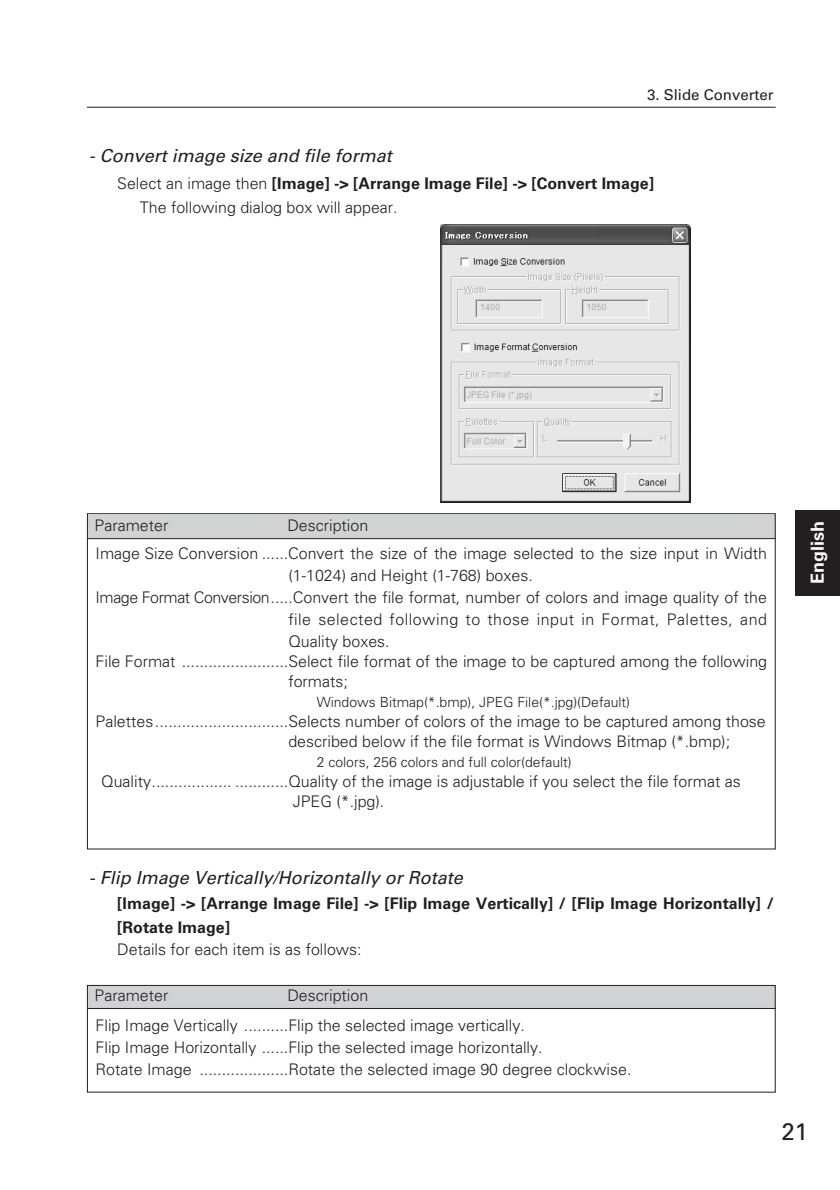
<style>
.page{position:relative;width:840px;height:1190px;background:#fff}
.page>*{position:absolute;margin:0;border:0;box-sizing:border-box;transform-origin:0 0}
.t1{font:24px "Univers";color:#231f20}
.t2{font:italic 18px "Univers";color:#231f20}
.t3{font:700 18px "Univers";color:#fff}
.t4{font:300 16px/20px "Univers";color:#231f20}
.t5{font:700 16px/24px "Univers";color:#231f20}
.t6{font:300 16px "Univers";letter-spacing:.03em;color:#231f20}
.t7{font:15px "Univers";color:#231f20}
.t8{font:300 14px "Univers";color:#231f20}
.s1{font-weight:700}
</style>
<div class="page">
<div style="left:796px;top:510px;width:44px;height:85px;background:#231f20"></div>
<img style="left:441px;top:225px;width:249px;height:277px">
<div style="left:87px;top:515px;width:689px;height:23px;background:#d1d2d4"></div>
<hr style="left:87px;top:538px;width:689px;height:1px;background:#231f20">
<div style="left:87px;top:985px;width:689px;height:23px;background:#d1d2d4"></div>
<hr style="left:87px;top:1008px;width:689px;height:1px;background:#231f20">
<div style="left:87px;top:985px;width:689px;height:108px;border:1px solid #231f20"></div>
<hr style="left:87px;top:107px;width:689px;height:1px;background:#231f20">
<p class="t7" style="left:647px;top:89px;width:128px">3. Slide Converter</p>
<p class="t2" style="left:89px;top:149px;width:304px">- Convert image size and file format</p>
<p class="t4" style="left:140px;top:173px;width:516px;line-height:24px;text-indent:-23px">Select an image then <span class="s1">[Image] -&gt; [Arrange Image File] -&gt; [Convert Image]<br></span>The following dialog box will appear.</p>
<p class="t4" style="left:95px;top:517px;width:75px">Parameter</p>
<p class="t4" style="left:96px;top:513px;width:673px;line-height:28px;text-indent:192px">Description<br>Image Size Conversion ......Convert the size of the image selected to the size input in Width</p>
<p class="t4" style="left:288px;top:567px;width:246px">(1-1024) and Height (1-768) boxes.</p>
<p class="t4" style="left:96px;top:589px;width:673px">Image Format Conversion.....Convert the file format, number of colors and image quality of the</p>
<p class="t6" style="left:288px;top:613px;width:480px">file selected following to those input in Format, Palettes, and</p>
<p class="t4" style="left:288px;top:633px;width:103px">Quality boxes.</p>
<p class="t4" style="left:288px;top:653px;width:480px;text-indent:-193px">File Format ........................Select file format of the image to be captured among the following formats;</p>
<p class="t8" style="left:317px;top:697px;width:315px">Windows Bitmap(*.bmp), JPEG File(*.jpg)(Default)</p>
<p class="t4" style="left:288px;top:713px;width:479px;text-indent:-193px">Palettes..............................Selects number of colors of the image to be captured among those described below if the file format is Windows Bitmap (*.bmp);</p>
<p class="t8" style="left:317px;top:757px;width:257px">2 colors, 256 colors and full color(default)</p>
<p class="t4" style="left:293px;top:773px;width:450px;text-indent:-192px">Quality.................. ............Quality of the image is adjustable if you select the file format as<br>JPEG (*.jpg).</p>
<p class="t3" style="left:811px;top:584px;width:64px;rotate:-90deg">English</p>
<p class="t2" style="left:89px;top:871px;width:376px">- Flip Image Vertically/Horizontally or Rotate</p>
<p class="t5" style="left:117px;top:893px;width:658px">[Image] -&gt; [Arrange Image File] -&gt; [Flip Image Vertically] / [Flip Image Horizontally] / [Rotate Image]</p>
<p class="t4" style="left:117px;top:941px;width:246px">Details for each item is as follows:</p>
<p class="t4" style="left:95px;top:986px;width:75px">Parameter</p>
<p class="t4" style="left:96px;top:981px;width:431px;line-height:30.2px;text-indent:192px">Description<br>Flip Image Vertically ..........Flip the selected image vertically.</p>
<p class="t4" style="left:96px;top:1037px;width:537px;line-height:22px">Flip Image Horizontally ......Flip the selected image horizontally.<br>Rotate Image ....................Rotate the selected image 90 degree clockwise.</p>
<h1 class="t1" style="left:781px;top:1123px;width:28px">21</h1>
</div>
